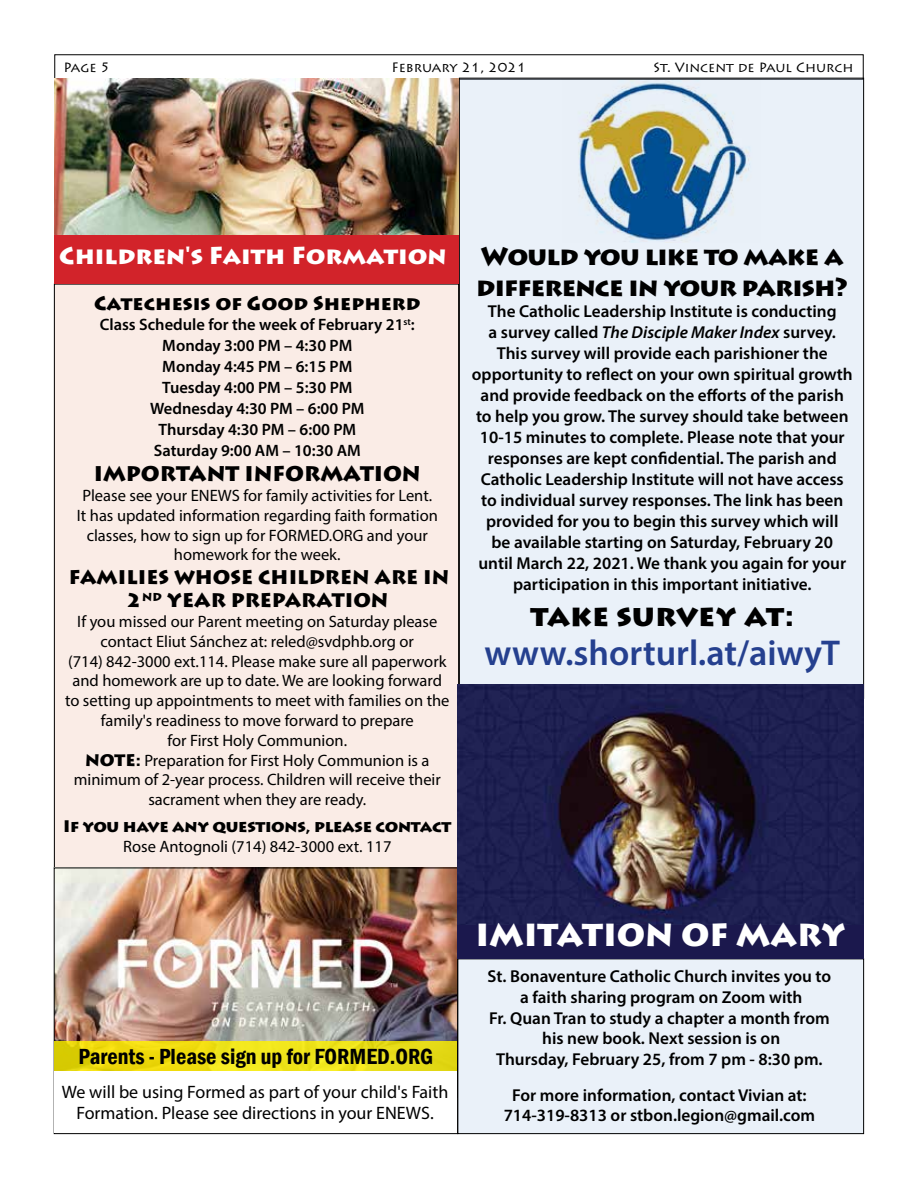
<style>
.page{position:relative;width:918px;height:1188px;background:#fff}
.page>*{position:absolute;margin:0;border:0;box-sizing:border-box;transform-origin:0 0}
.t1{font:600 36px "Myriad Pro";color:#25408f}
.t2{font:900 31.5px "Lithos Pro";letter-spacing:-.005em;color:#fff}
.t3{font:900 30px "Lithos Pro";color:#000}
.t4{font:900 25.5px/30.6px "Lithos Pro";letter-spacing:-.03em;color:#000}
.t5{font:900 24px "Lithos Pro";color:#fff}
.t6{font:600 condensed 22.5px "Franklin Gothic";color:#000}
.t7{font:900 21px "Lithos Pro";color:#000}
.t8{font:900 19.5px/23.4px "Lithos Pro";color:#000;text-align:center}
.t9{font:18px/21.6px "Myriad Pro";color:#000;text-align:center}
.t10{font:600 17.25px/21px "Myriad Pro";color:#000;text-align:center}
.t11{font:16.5px/19.8px "Myriad Pro";color:#000;text-align:center}
.t12{font:600 16.5px/21px "Myriad Pro";color:#000;text-align:center}
.t13{font:900 16.5px "Lithos Pro";letter-spacing:-.02em;color:#000}
.t14{font:13.5px "Lithos Pro";color:#000}
.s1{font-family:"Lithos Pro";font-weight:900}
.s2{font-style:italic}
</style>
<div class="page">
<div style="left:54px;top:284px;width:405px;height:584px;background:#faece6"></div>
<div style="left:459px;top:78px;width:405px;height:620px;background:#eaf1f9"></div>
<div style="left:55px;top:234px;width:404px;height:50px;background:#d2232a"></div>
<img style="left:54px;top:79px;width:404px;height:156px">
<img style="left:578px;top:80px;width:172px;height:162px">
<img style="left:56px;top:870px;width:400px;height:171px">
<svg style="left:55px;top:1041px;width:402px;height:30px;background:#ebdd14"></svg>
<div style="left:458px;top:959px;width:406px;height:175px;background:#eaf1f9"></div>
<div style="left:457px;top:958px;width:407px;height:176px;border:1px solid #000"></div>
<div style="left:458px;top:883px;width:406px;height:75px;background:#1b184d"></div>
<img style="left:458px;top:684px;width:406px;height:240px">
<p class="t14" style="left:63px;top:60px;width:48px">Page 5</p>
<p class="t14" style="left:392px;top:60px;width:136px">February 21, 2021</p>
<p class="t14" style="left:653px;top:60px;width:202px">St. Vincent de Paul Church</p>
<h3 class="t5" style="left:59px;top:241px;width:389px">Children's Faith Formation</h3>
<p class="t8" style="left:94px;top:292px;width:328px">Catechesis of Good Shepherd</p>
<p class="t12" style="left:100px;top:314px;width:317px">Class Schedule for the week of February 21<sup>st</sup>:<br>Monday 3:00 PM – 4:30 PM<br>Monday 4:45 PM – 6:15 PM<br>Tuesday 4:00 PM – 5:30 PM<br>Wednesday 4:30 PM – 6:00 PM<br>Thursday 4:30 PM – 6:00 PM<br>Saturday 9:00 AM – 10:30 AM</p>
<p class="t7" style="left:94px;top:461px;width:328px">IMPORTANT INFORMATION</p>
<p class="t11" style="left:77px;top:485px;width:363px">Please see your ENEWS for family activities for Lent.<br>It has updated information regarding faith formation classes, how to sign up for FORMED.ORG and your homework for the week.</p>
<p class="t8" style="left:69px;top:566px;width:382px">FAMILIES WHOSE CHILDREN ARE IN<br>2<sup>ND</sup> YEAR PREPARATION</p>
<p class="t11" style="left:65px;top:611px;width:386px">If you missed our Parent meeting on Saturday please contact Eliut Sánchez at: reled@svdphb.org or<br>(714) 842-3000 ext.114. Please make sure all paperwork and homework are up to date. We are looking forward to setting up appointments to meet with families on the family's readiness to move forward to prepare<br>for First Holy Communion.<br><span class="s1">NOTE:</span> Preparation for First Holy Communion is a minimum of 2-year process. Children will receive their sacrament when they are ready.</p>
<p class="t13" style="left:63px;top:816px;width:390px">If you have any questions, please contact</p>
<p class="t11" style="left:123px;top:836px;width:270px">Rose Antognoli (714) 842-3000 ext. 117</p>
<h3 class="t4" style="left:476px;top:242px;width:374px">Would you like to make a difference in your parish?</h3>
<p class="t10" style="left:472px;top:300px;width:382px">The Catholic Leadership Institute is conducting<br>a survey called <span class="s2">The Disciple Maker Index</span> survey.<br>This survey will provide each parishioner the opportunity to reflect on your own spiritual growth and provide feedback on the efforts of the parish to help you grow. The survey should take between 10-15 minutes to complete. Please note that your responses are kept confidential. The parish and Catholic Leadership Institute will not have access to individual survey responses. The link has been provided for you to begin this survey which will<br>be available starting on Saturday, February 20<br>until March 22, 2021. We thank you again for your participation in this important initiative.</p>
<h3 class="t3" style="left:530px;top:597px;width:265px">take survey at:</h3>
<h1 class="t1" style="left:485px;top:630px;width:357px">www.shorturl.at/aiwyT</h1>
<h3 class="t6" style="left:78px;top:1041px;width:356px">Parents - Please sign up for FORMED.ORG</h3>
<p class="t9" style="left:62px;top:1081px;width:388px">We will be using Formed as part of your child's Faith<br>Formation. Please see directions in your ENEWS.</p>
<h2 class="t2" style="left:476px;top:915px;width:372px">IMITATION OF MARY</h2>
<p class="t10" style="left:488px;top:966px;width:345px">St. Bonaventure Catholic Church invites you to a faith sharing program on Zoom with<br>Fr. Quan Tran to study a chapter a month from his new book. Next session is on<br>Thursday, February 25, from 7 pm - 8:30 pm.</p>
<p class="t10" style="left:504px;top:1084px;width:313px">For more information, contact Vivian at:<br>714-319-8313 or stbon.legion@gmail.com</p>
</div>
